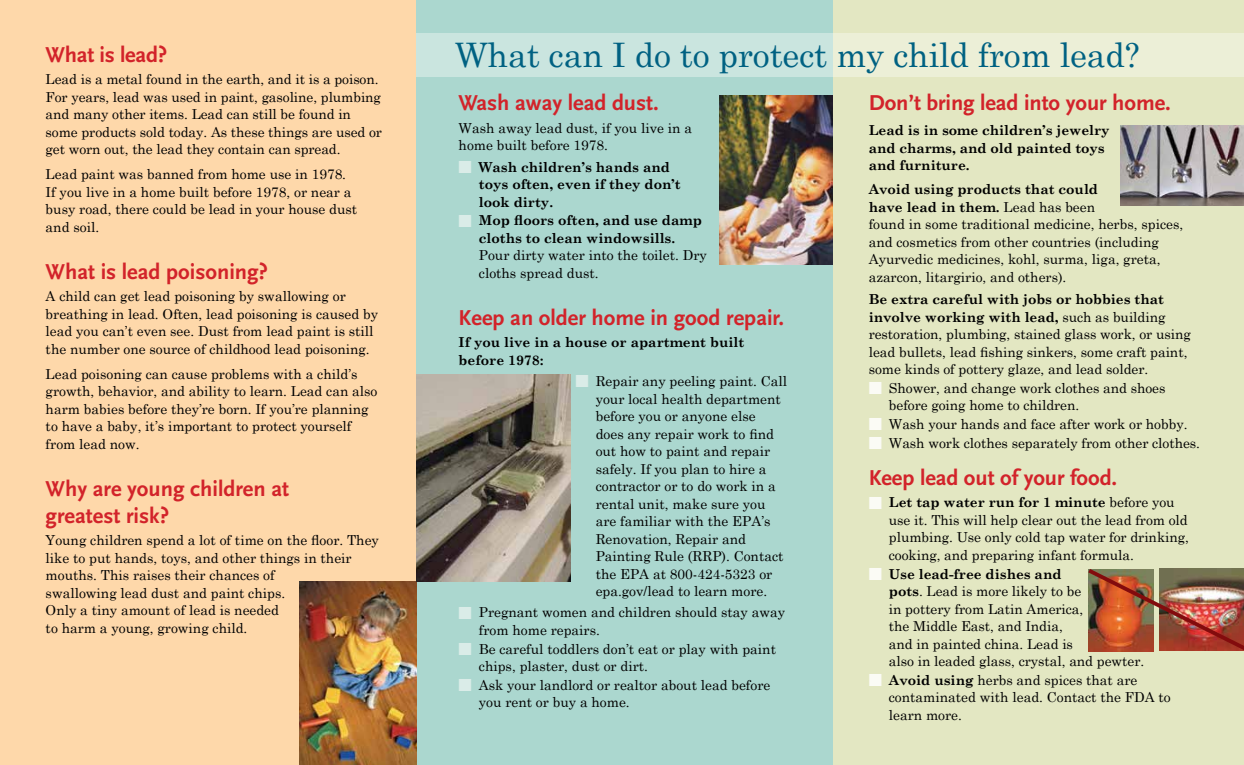
<style>
.page{position:relative;width:1244px;height:765px;background:#fff}
.page>*{position:absolute;margin:0;border:0;box-sizing:border-box;transform-origin:0 0}
.t1{font:33.75px "Century Schoolbook";letter-spacing:-.005em;color:#006182}
.t2{font:700 22.5px/27px "Scala Sans";color:#d2232a}
.t3{font:13.75px/17.5px "Century Schoolbook";color:#000}
.t4{font:700 13.75px/17.5px "Century Schoolbook";color:#000}
.s1{color:#daece8}
.s2{font-weight:700}
.s3{color:#fbfbf5}
</style>
<div class="page">
<div style="left:0;top:0;width:416px;height:765px;background:#fed8aa"></div>
<div style="left:833px;top:0;width:410px;height:765px;background:#e3e7c2"></div>
<div style="left:416px;top:0;width:417px;height:765px;background:#abd7cf"></div>
<img style="left:299px;top:582px;width:117px;height:183px">
<img style="left:719px;top:95px;width:113px;height:169px">
<div style="left:416px;top:33px;width:417px;height:44px;background:#cae5df"></div>
<div style="left:833px;top:33px;width:410px;height:44px;background:#ecefd7"></div>
<img style="left:1088px;top:568px;width:155px;height:84px">
<img style="left:1120px;top:126px;width:123px;height:79px">
<img style="left:416px;top:375px;width:154px;height:207px">
<h2 class="t2" style="left:46px;top:41px;width:123px">What is lead?</h2>
<p class="t3" style="left:46px;top:70px;width:338px">Lead is a metal found in the earth, and it is a poison.<br>For years, lead was used in paint, gasoline, plumbing and many other items. Lead can still be found in some products sold today. As these things are used or get worn out, the lead they contain can spread.</p>
<p class="t3" style="left:46px;top:165px;width:313px">Lead paint was banned from home use in 1978.<br>If you live in a home built before 1978, or near a busy road, there could be lead in your house dust and soil.</p>
<h2 class="t2" style="left:46px;top:258px;width:224px">What is lead poisoning?</h2>
<p class="t3" style="left:46px;top:287px;width:334px">A child can get lead poisoning by swallowing or breathing in lead. Often, lead poisoning is caused by lead you can’t even see. Dust from lead paint is still the number one source of childhood lead poisoning.</p>
<p class="t3" style="left:46px;top:364px;width:333px">Lead poisoning can cause problems with a child’s growth, behavior, and ability to learn. Lead can also harm babies before they’re born. If you’re planning to have a baby, it’s important to protect yourself from lead now.</p>
<h2 class="t2" style="left:46px;top:475px;width:245px">Why are young children at greatest risk?</h2>
<p class="t3" style="left:46px;top:531px;width:335px">Young children spend a lot of time on the floor. They like to put hands, toys, and other things in their mouths. This raises their chances of<br>swallowing lead dust and paint chips.<br>Only a tiny amount of lead is needed<br>to harm a young, growing child.</p>
<h1 class="t1" style="left:454px;top:34px;width:686px">What can I do to protect my child from lead?</h1>
<h2 class="t2" style="left:458px;top:90px;width:202px">Wash away lead dust.</h2>
<p class="t3" style="left:458px;top:119px;width:235px">Wash away lead dust, if you live in a home built before 1978.</p>
<p class="t4" style="left:479px;top:158px;width:203px;text-indent:-20px"><span class="s1">■</span> Wash children’s hands and toys often, even if they don’t look dirty.</p>
<p class="t4" style="left:458px;top:211px;width:245px;text-align:center"><span class="s1">■</span> Mop floors often, and use damp cloths to clean windowsills.</p>
<p class="t3" style="left:479px;top:246px;width:229px">Pour dirty water into the toilet. Dry cloths spread dust.</p>
<h2 class="t2" style="left:458px;top:305px;width:327px">Keep an older home in good repair.</h2>
<p class="t4" style="left:458px;top:333px;width:287px">If you live in a house or apartment built before 1978:</p>
<p class="t3" style="left:595px;top:372px;width:193px;text-indent:-20px"><span class="s1">■</span> Repair any peeling paint. Call your local health department before you or anyone else does any repair work to find out how to paint and repair safely. If you plan to hire a contractor or to do work in a rental unit, make sure you are familiar with the EPA’s<br>Renovation, Repair and<br>Painting Rule (RRP). Contact the EPA at 800-424-5323 or epa.gov/lead to learn more.</p>
<p class="t3" style="left:479px;top:603px;width:308px;text-indent:-20px"><span class="s1">■</span> Pregnant women and children should stay away from home repairs.</p>
<p class="t3" style="left:479px;top:639px;width:298px;text-indent:-20px"><span class="s1">■</span> Be careful toddlers don’t eat or play with paint chips, plaster, dust or dirt.</p>
<p class="t3" style="left:479px;top:676px;width:293px;text-indent:-20px"><span class="s1">■</span> Ask your landlord or realtor about lead before you rent or buy a home.</p>
<h2 class="t2" style="left:868px;top:90px;width:303px">Don’t bring lead into your home.</h2>
<p class="t4" style="left:868px;top:122px;width:242px">Lead is in some children’s jewelry and charms, and old painted toys and furniture.</p>
<p class="t3" style="left:868px;top:180px;width:316px"><span class="s2">Avoid using products that could<br>have lead in them.</span> Lead has been<br>found in some traditional medicine, herbs, spices, and cosmetics from other countries (including Ayurvedic medicines, kohl, surma, liga, greta, azarcon, litargirio, and others).</p>
<p class="t3" style="left:868px;top:290px;width:323px"><span class="s2">Be extra careful with jobs or hobbies that involve working with lead,</span> such as building restoration, plumbing, stained glass work, or using lead bullets, lead fishing sinkers, some craft paint, some kinds of pottery glaze, and lead solder.</p>
<p class="t3" style="left:888px;top:379px;width:278px;text-indent:-20px"><span class="s3">■</span> Shower, and change work clothes and shoes before going home to children.</p>
<p class="t3" style="left:868px;top:415px;width:320px"><span class="s3">■</span> Wash your hands and face after work or hobby.</p>
<p class="t3" style="left:868px;top:434px;width:333px"><span class="s3">■</span> Wash work clothes separately from other clothes.</p>
<h2 class="t2" style="left:868px;top:465px;width:250px">Keep lead out of your food.</h2>
<p class="t3" style="left:888px;top:493px;width:301px;text-indent:-20px"><span class="s3">■</span> <span class="s2">Let tap water run for 1 minute</span> before you use it. This will help clear out the lead from old plumbing. Use only cold tap water for drinking, cooking, and preparing infant formula.</p>
<p class="t3" style="left:888px;top:565px;width:257px;text-indent:-20px"><span class="s3">■</span> <span class="s2">Use lead-free dishes and<br>pots</span>. Lead is more likely to be<br>in pottery from Latin America,<br>the Middle East, and India,<br>and in painted china. Lead is<br>also in leaded glass, crystal, and pewter.</p>
<p class="t3" style="left:888px;top:671px;width:283px;text-indent:-20px"><span class="s3">■</span> <span class="s2">Avoid using</span> herbs and spices that are contaminated with lead. Contact the FDA to learn more.</p>
</div>
